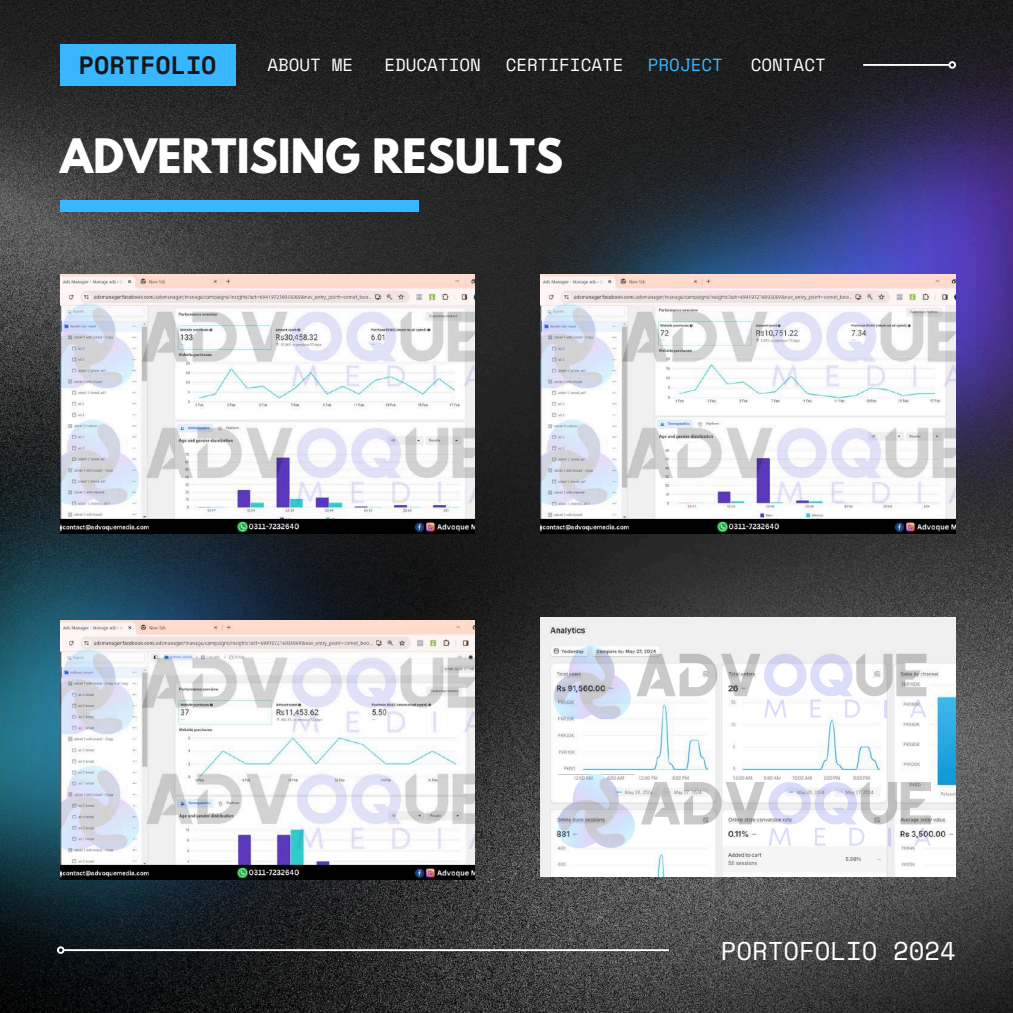
<style>
.page{position:relative;width:1013px;height:1013px;background:#fff}
.page>*{position:absolute;margin:0;border:0;box-sizing:border-box;transform-origin:0 0}
.t1{font:700 42px "League Spartan";color:#fff}
.t2{font:25.62px "Space Mono";color:#fff}
.t3{font:700 25px "Space Mono";color:#161616}
.t4{font:17.5px "Space Mono";color:#fff}
.t5{font:17.5px "Space Mono";color:#38b6ff}
</style>
<div class="page">
<img style="left:0;top:0;width:1012px;height:1012px">
<img style="left:0;top:390px;width:490px;height:622px">
<img style="left:548px;top:0;width:464px;height:559px">
<div style="left:60px;top:200px;width:358px;height:12px;background:#38b6ff"></div>
<img style="left:60px;top:274px;width:414px;height:259px">
<img style="left:541px;top:274px;width:414px;height:259px">
<img style="left:60px;top:621px;width:414px;height:258px">
<hr style="left:863px;top:64px;width:86px;height:2px;background:#fff">
<div style="left:948px;top:61px;width:8px;height:8px;border:2px solid #fff;border-radius:50%"></div>
<div style="left:60px;top:44px;width:175px;height:42px;background:#38b6ff"></div>
<hr style="left:64px;top:949px;width:605px;height:2px;background:#fff">
<div style="left:57px;top:946px;width:7px;height:7px;border:2px solid #fff;border-radius:50%"></div>
<img style="left:541px;top:617px;width:414px;height:259px">
<img style="left:553px;top:646px;width:77px;height:73px">
<svg style="left:636px;top:653px;width:290px;height:64px"></svg>
<img style="left:558px;top:775px;width:76px;height:72px">
<svg style="left:641px;top:782px;width:290px;height:63px"></svg>
<h3 class="t3" style="left:79px;top:46px;width:139px">PORTFOLIO</h3>
<p class="t4" style="left:267px;top:51px;width:87px">ABOUT ME</p>
<p class="t4" style="left:384px;top:51px;width:98px">EDUCATION</p>
<p class="t4" style="left:505px;top:51px;width:119px">CERTIFICATE</p>
<p class="t5" style="left:648px;top:51px;width:76px">PROJECT</p>
<p class="t4" style="left:750px;top:51px;width:76px">CONTACT</p>
<h1 class="t1" style="left:60px;top:135px;width:504px">ADVERTISING RESULTS</h1>
<h2 class="t2" style="left:720px;top:930px;width:237px">PORTOFOLIO 2024</h2>
</div>
